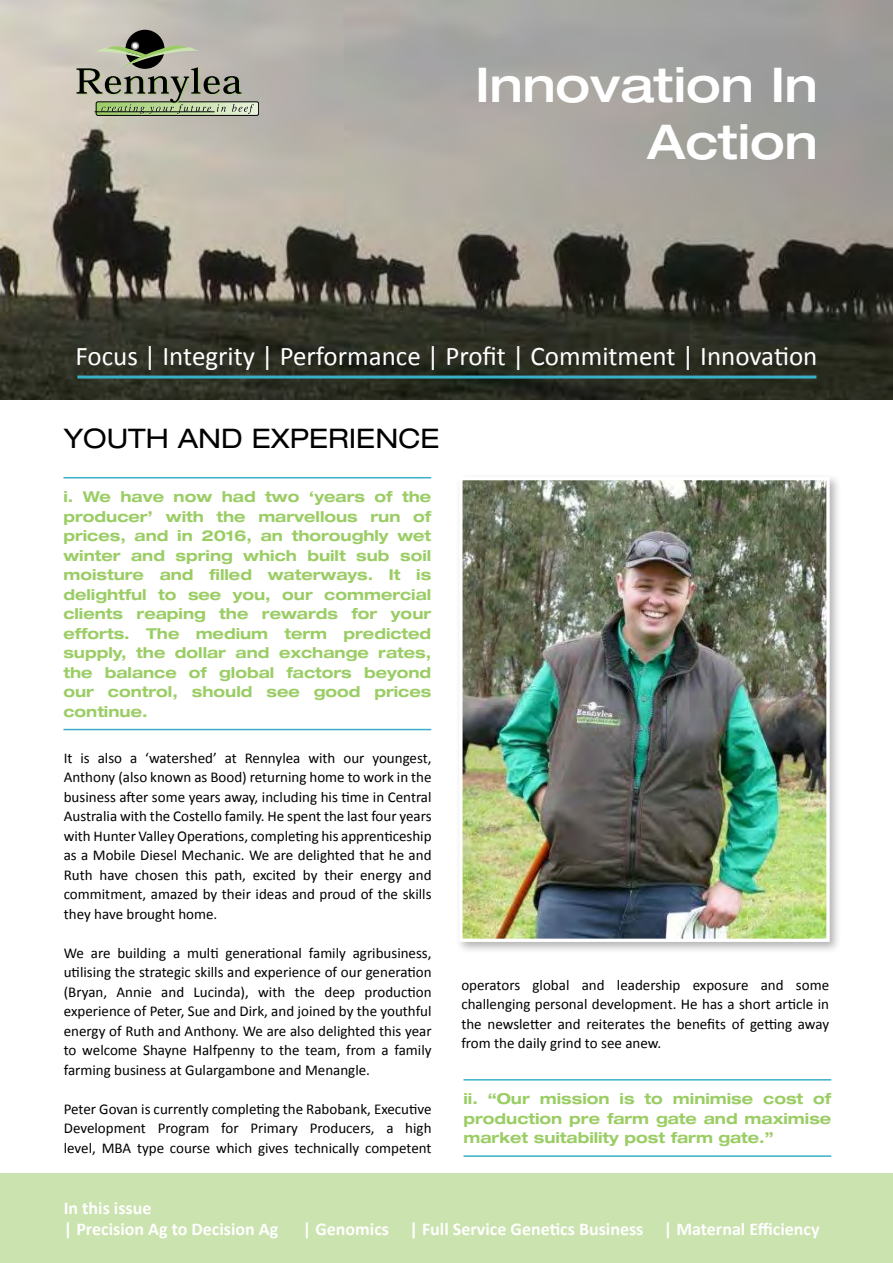
<style>
.page{position:relative;width:893px;height:1263px;background:#fff}
.page>*{position:absolute;margin:0;border:0;box-sizing:border-box;transform-origin:0 0}
.t1{font:500 expanded 48px/57.6px "Helvetica Neue LT";color:#fff;text-align:right}
.t2{font:27px "Calibri";color:#fff}
.t3{font:expanded 27px "Helvetica Neue LT";color:#000}
.t4{font:700 18px/21.6px "Calibri";color:#fff}
.t5{font:15px/19.5px "Calibri";color:#000;text-align:justify}
.t6{font:700 expanded 15px/19.5px "Helvetica Neue LT";color:#9bcd65;text-align:justify}
</style>
<div class="page">
<img style="left:0;top:0;width:893px;height:400px">
<hr style="left:77px;top:376px;width:739px;height:3px;background:#3ab0c8">
<div style="left:96px;top:102px;width:163px;height:14px;border:1px solid #000;border-radius:2px"></div>
<div style="left:125px;top:30px;width:40px;height:39px;background:#000;border-radius:50%"></div>
<svg style="left:76px;top:41px;width:183px;height:74px;background:#9fa290"></svg>
<hr style="left:95px;top:112px;width:120px;height:1px;background:#000">
<div style="left:0;top:1174px;width:893px;height:89px;background:#cbe3af"></div>
<hr style="left:463px;top:1079px;width:368px;height:1px;background:#3ab0c8">
<hr style="left:463px;top:1155px;width:368px;height:2px;background:#3ab0c8">
<hr style="left:63px;top:477px;width:368px;height:1px;background:#3ab0c8">
<hr style="left:63px;top:729px;width:368px;height:1px;background:#3ab0c8">
<div style="left:455px;top:473px;width:387px;height:481px;background:#000;opacity:.3"></div>
<img style="left:463px;top:481px;width:363px;height:457px">
<div style="left:459px;top:477px;width:371px;height:465px;border:3px solid #fff"></div>
<h1 class="t1" style="left:476px;top:55px;width:344px">Innovation In<br>Action</h1>
<h2 class="t2" style="left:75px;top:339px;width:743px">Focus | Integrity | Performance | Profit | Commitment | Innovation</h2>
<h2 class="t3" style="left:64px;top:422px;width:377px">YOUTH AND EXPERIENCE</h2>
<p class="t6" style="left:63px;top:487px;width:369px">i. We have now had two ‘years of the producer’ with the marvellous run of prices, and in 2016, an thoroughly wet winter and spring which built sub soil moisture and filled waterways. It is delightful to see you, our commercial clients reaping the rewards for your efforts. The medium term predicted supply, the dollar and exchange rates, the balance of global factors beyond our control, should see good prices continue.</p>
<p class="t5" style="left:64px;top:747px;width:369px">It is also a ‘watershed’ at Rennylea with our youngest, Anthony (also known as Bood) returning home to work in the business after some years away, including his time in Central Australia with the Costello family. He spent the last four years with Hunter Valley Operations, completing his apprenticeship as a Mobile Diesel Mechanic. We are delighted that he and Ruth have chosen this path, excited by their energy and commitment, amazed by their ideas and proud of the skills they have brought home.</p>
<p class="t5" style="left:64px;top:942px;width:369px">We are building a multi generational family agribusiness, utilising the strategic skills and experience of our generation (Bryan, Annie and Lucinda), with the deep production experience of Peter, Sue and Dirk, and joined by the youthful energy of Ruth and Anthony. We are also delighted this year to welcome Shayne Halfpenny to the team, from a family farming business at Gulargambone and Menangle.</p>
<p class="t5" style="left:64px;top:1098px;width:369px">Peter Govan is currently completing the Rabobank, Executive Development Program for Primary Producers, a high level, MBA type course which gives technically competent</p>
<p class="t5" style="left:461px;top:974px;width:369px">operators global and leadership exposure and some challenging personal development. He has a short article in the newsletter and reiterates the benefits of getting away from the daily grind to see anew.</p>
<p class="t6" style="left:463px;top:1089px;width:369px">ii. “Our mission is to minimise cost of production pre farm gate and maximise market suitability post farm gate.”</p>
<p class="t4" style="left:64px;top:1196px;width:216px">In this issue<br>| Precision Ag to Decision Ag</p>
<p class="t4" style="left:303px;top:1218px;width:518px">| Genomics | Full Service Genetics Business | Maternal Efficiency</p>
</div>
